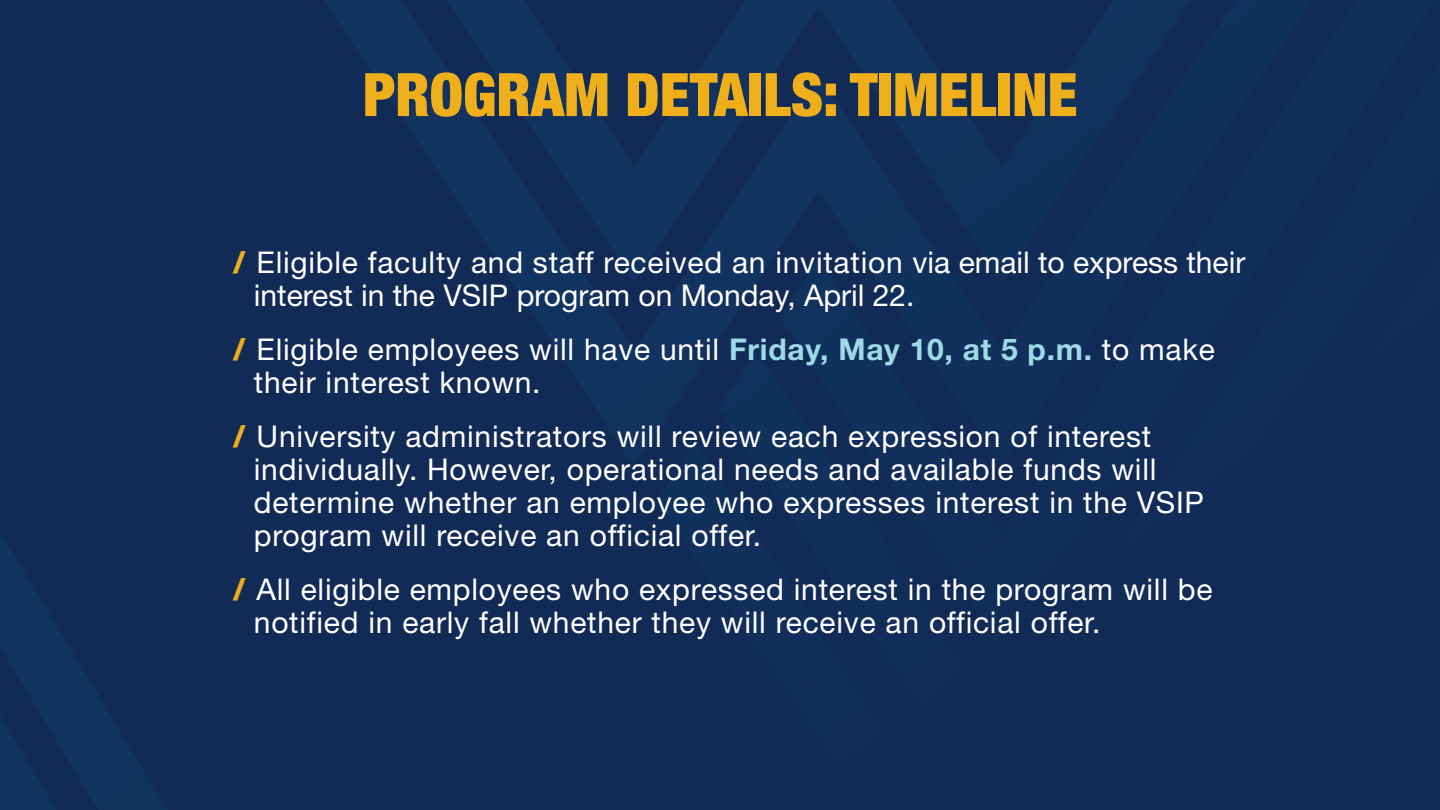
<style>
.page{position:relative;width:1440px;height:810px;background:#112b56}
.page>*{position:absolute;margin:0;border:0;box-sizing:border-box;transform-origin:0 0}
.t1{font:900 condensed 60px "Helvetica Neue";color:#efaf1b}
.t2{font:30px/33px "Helvetica Neue LT Std";letter-spacing:.025em;color:#fff}
.t3{font:30px/33px "Helvetica Neue LT Std";color:#fff}
.s1{font-weight:900;color:#efaf1b}
.s2{font-weight:700;color:#9edae6}
</style>
<div class="page">
<h1 class="t1" style="left:363px;top:45px;width:716px">PROGRAM DETAILS: TIMELINE</h1>
<p class="t3" style="left:254px;top:245px;width:993px;text-indent:-21px"><span class="s1">/</span> Eligible faculty and staff received an invitation via email to express their interest in the VSIP program on Monday, April 22.</p>
<p class="t2" style="left:254px;top:332px;width:962px;text-indent:-21px"><span class="s1">/</span> Eligible employees will have until <span class="s2">Friday, May 10, at 5 p.m.</span> to make their interest known.</p>
<p class="t2" style="left:254px;top:419px;width:952px;text-indent:-21px"><span class="s1">/</span> University administrators will review each expression of interest individually. However, operational needs and available funds will determine whether an employee who expresses interest in the VSIP program will receive an official offer.</p>
<p class="t2" style="left:254px;top:572px;width:960px;text-indent:-21px"><span class="s1">/</span> All eligible employees who expressed interest in the program will be notified in early fall whether they will receive an official offer.</p>
</div>
